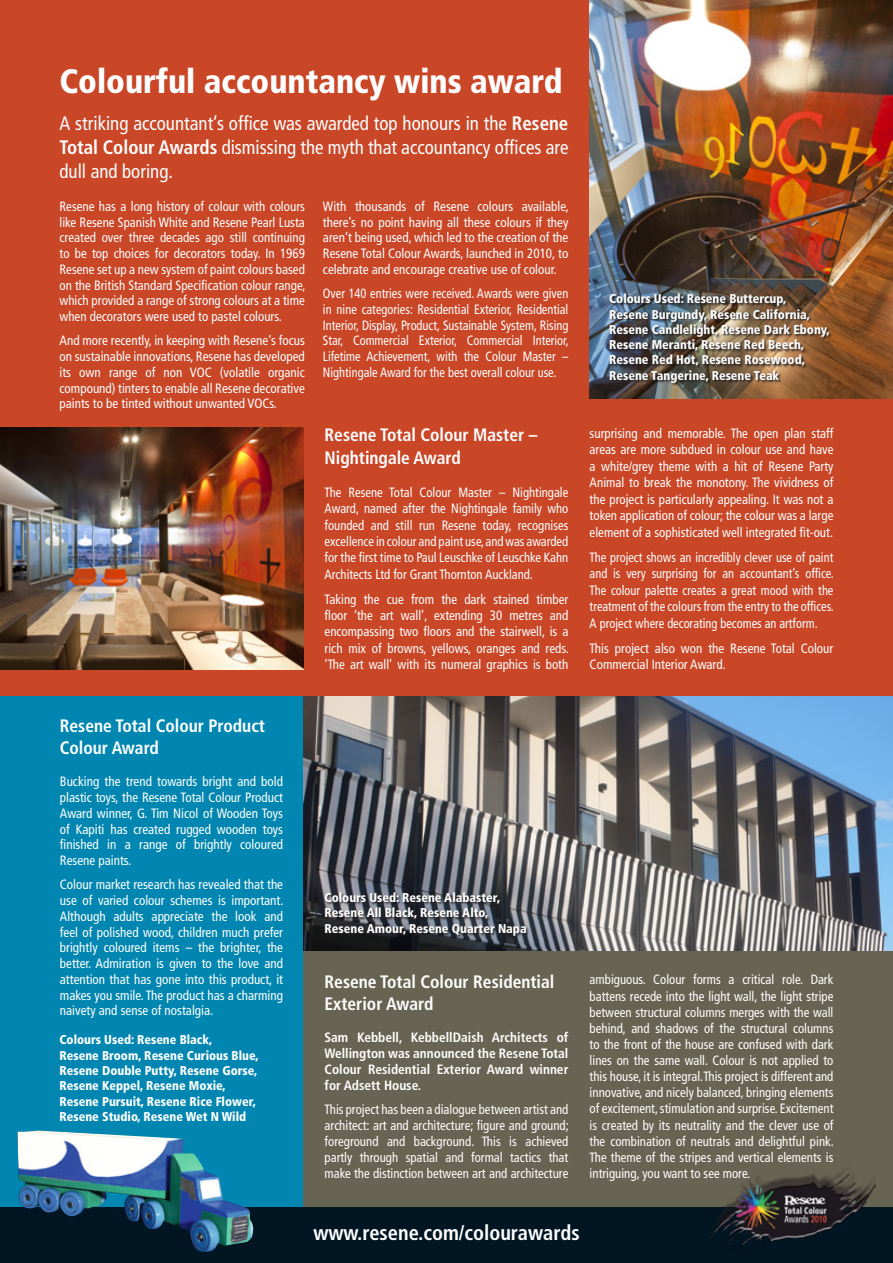
<style>
.page{position:relative;width:893px;height:1263px;background:#fff}
.page>*{position:absolute;margin:0;border:0;box-sizing:border-box;transform-origin:0 0}
.project{font:900 condensed 33.75px "Frutiger";color:#fff}
.project-2{font:700 condensed 21px "Frutiger";color:#fff}
.body{font:condensed 19.5px/24px "Frutiger";color:#fff;text-align:justify}
.project-3{font:700 condensed 18px/22.2px "Frutiger";color:#fff}
.body-2{font:condensed 13.5px/15.8px "Frutiger";color:#fff;text-align:justify}
.body-3{font:condensed 13.5px/15.8px "Frutiger";color:#fff;text-align:justify;scale:.96 1}
.body-4{font:condensed 13.5px/16px "Frutiger";color:#fff;text-align:justify;scale:.95 1}
.body-5{font:condensed 13.5px/15.8px "Frutiger";color:#fff;text-align:justify;scale:.92 1}
.body-6{font:condensed 13.5px/16.4px "Frutiger";color:#fff;text-align:justify;scale:.94 1}
.body-7{font:700 condensed 13.5px/15.9px "Frutiger";color:#fff;text-align:justify}
.credits_white{font:900 condensed 12.75px/15.3px "Frutiger";color:#fff}
.t1{font:700 condensed 12px "Frutiger";color:#fff}
.s1{font-weight:700}
</style>
<div class="page">
<div style="left:0;top:690px;width:303px;height:528px;background:#0086b0"></div>
<div style="left:303px;top:690px;width:590px;height:533px;background:#686453"></div>
<img style="left:303px;top:695px;width:590px;height:256px">
<div style="left:0;top:0;width:893px;height:695px;background:#c94627"></div>
<img style="left:590px;top:0;width:303px;height:398px">
<img style="left:0;top:428px;width:303px;height:241px">
<img style="left:609px;top:293px;width:223px;height:93px">
<svg style="left:325px;top:892px;width:204px;height:46px;background:#42454c"></svg>
<div style="left:0;top:1208px;width:893px;height:55px;background:#011622"></div>
<img style="left:710px;top:1172px;width:165px;height:78px">
<img style="left:17px;top:1130px;width:236px;height:122px">
<p class="project" style="left:60px;top:61px;width:504px">Colourful accountancy wins award</p>
<p class="body" style="left:60px;top:111px;width:510px">A striking accountant’s office was awarded top honours in the <span class="s1">Resene Total Colour Awards</span> dismissing the myth that accountancy offices are dull and boring.</p>
<p class="body-3" style="left:60px;top:198px;width:258px">Resene has a long history of colour with colours like Resene Spanish White and Resene Pearl Lusta created over three decades ago still continuing to be top choices for decorators today. In 1969<br>Resene set up a new system of paint colours based on the British Standard Specification colour range, which provided a range of strong colours at a time when decorators were used to pastel colours.</p>
<p class="body-2" style="left:60px;top:333px;width:247px">And more recently, in keeping with Resene’s focus on sustainable innovations, Resene has developed its own range of non VOC (volatile organic compound) tinters to enable all Resene decorative paints to be tinted without unwanted VOCs.</p>
<p class="body-2" style="left:323px;top:198px;width:247px">With thousands of Resene colours available, there’s no point having all these colours if they aren’t being used, which led to the creation of the Resene Total Colour Awards, launched in 2010, to celebrate and encourage creative use of colour.</p>
<p class="body-5" style="left:323px;top:286px;width:269px">Over 140 entries were received. Awards were given in nine categories: Residential Exterior, Residential Interior, Display, Product, Sustainable System, Rising Star, Commercial Exterior, Commercial Interior, Lifetime Achievement, with the Colour Master – Nightingale Award for the best overall colour use.</p>
<p class="credits_white" style="left:609px;top:291px;width:222px">Colours Used: Resene Buttercup,<br>Resene Burgundy, Resene California, Resene Candlelight, Resene Dark Ebony, Resene Meranti, Resene Red Beech, Resene Red Hot, Resene Rosewood, Resene Tangerine, Resene Teak</p>
<p class="project-3" style="left:325px;top:424px;width:214px">Resene Total Colour Master –<br>Nightingale Award</p>
<p class="body-6" style="left:325px;top:484px;width:261px">The Resene Total Colour Master – Nightingale Award, named after the Nightingale family who founded and still run Resene today, recognises excellence in colour and paint use, and was awarded for the first time to Paul Leuschke of Leuschke Kahn Architects Ltd for Grant Thornton Auckland.</p>
<p class="body-3" style="left:325px;top:591px;width:256px;line-height:16.4px">Taking the cue from the dark stained timber floor ‘the art wall’, extending 30 metres and encompassing two floors and the stairwell, is a rich mix of browns, yellows, oranges and reds. ‘The art wall’ with its numeral graphics is both</p>
<p class="body-3" style="left:590px;top:425px;width:255px;line-height:16.5px">surprising and memorable. The open plan staff areas are more subdued in colour use and have a white/grey theme with a hit of Resene Party Animal to break the monotony. The vividness of the project is particularly appealing. It was not a token application of colour; the colour was a large element of a sophisticated well integrated fit-out.</p>
<p class="body-5" style="left:590px;top:549px;width:267px;line-height:16.5px">The project shows an incredibly clever use of paint and is very surprising for an accountant’s office.<br>The colour palette creates a great mood with the treatment of the colours from the entry to the offices.<br>A project where decorating becomes an artform.</p>
<p class="body-2" style="left:590px;top:640px;width:245px;line-height:16.5px">This project also won the Resene Total Colour<br>Commercial Interior Award.</p>
<p class="project-3" style="left:60px;top:715px;width:207px;line-height:21.6px">Resene Total Colour Product<br>Colour Award</p>
<p class="body-2" style="left:60px;top:774px;width:225px">Bucking the trend towards bright and bold plastic toys, the Resene Total Colour Product Award winner, G. Tim Nicol of Wooden Toys of Kapiti has created rugged wooden toys finished in a range of brightly coloured Resene paints.</p>
<p class="body-2" style="left:60px;top:877px;width:225px">Colour market research has revealed that the use of varied colour schemes is important.<br>Although adults appreciate the look and feel of polished wood, children much prefer brightly coloured items – the brighter, the better. Admiration is given to the love and attention that has gone into this product, it makes you smile. The product has a charming naivety and sense of nostalgia.</p>
<p class="credits_white" style="left:60px;top:1032px;width:201px">Colours Used: Resene Black,<br>Resene Broom, Resene Curious Blue,<br>Resene Double Putty, Resene Gorse,<br>Resene Keppel, Resene Moxie,<br>Resene Pursuit, Resene Rice Flower,<br>Resene Studio, Resene Wet N Wild</p>
<p class="credits_white" style="left:325px;top:890px;width:204px">Colours Used: Resene Alabaster,<br>Resene All Black, Resene Alto,<br>Resene Amour, Resene Quarter Napa</p>
<p class="project-3" style="left:325px;top:971px;width:231px;line-height:21.8px">Resene Total Colour Residential<br>Exterior Award</p>
<p class="body-7" style="left:325px;top:1030px;width:245px">Sam Kebbell, KebbellDaish Architects of Wellington was announced the Resene Total Colour Residential Exterior Award winner for Adsett House.</p>
<p class="body-4" style="left:325px;top:1102px;width:259px">This project has been a dialogue between artist and architect: art and architecture; figure and ground; foreground and background. This is achieved partly through spatial and formal tactics that make the distinction between art and architecture</p>
<p class="body-4" style="left:590px;top:972px;width:259px">ambiguous. Colour forms a critical role. Dark battens recede into the light wall, the light stripe between structural columns merges with the wall behind, and shadows of the structural columns to the front of the house are confused with dark lines on the same wall. Colour is not applied to this house, it is integral.This project is different and innovative, and nicely balanced, bringing elements of excitement, stimulation and surprise. Excitement is created by its neutrality and the clever use of the combination of neutrals and delightful pink.<br>The theme of the stripes and vertical elements is intriguing, you want to see more.</p>
<p class="t1" style="left:443px;top:1220px;width:8px">2</p>
<p class="project-2" style="left:313px;top:1220px;width:268px">www.resene.com/colourawards</p>
</div>
